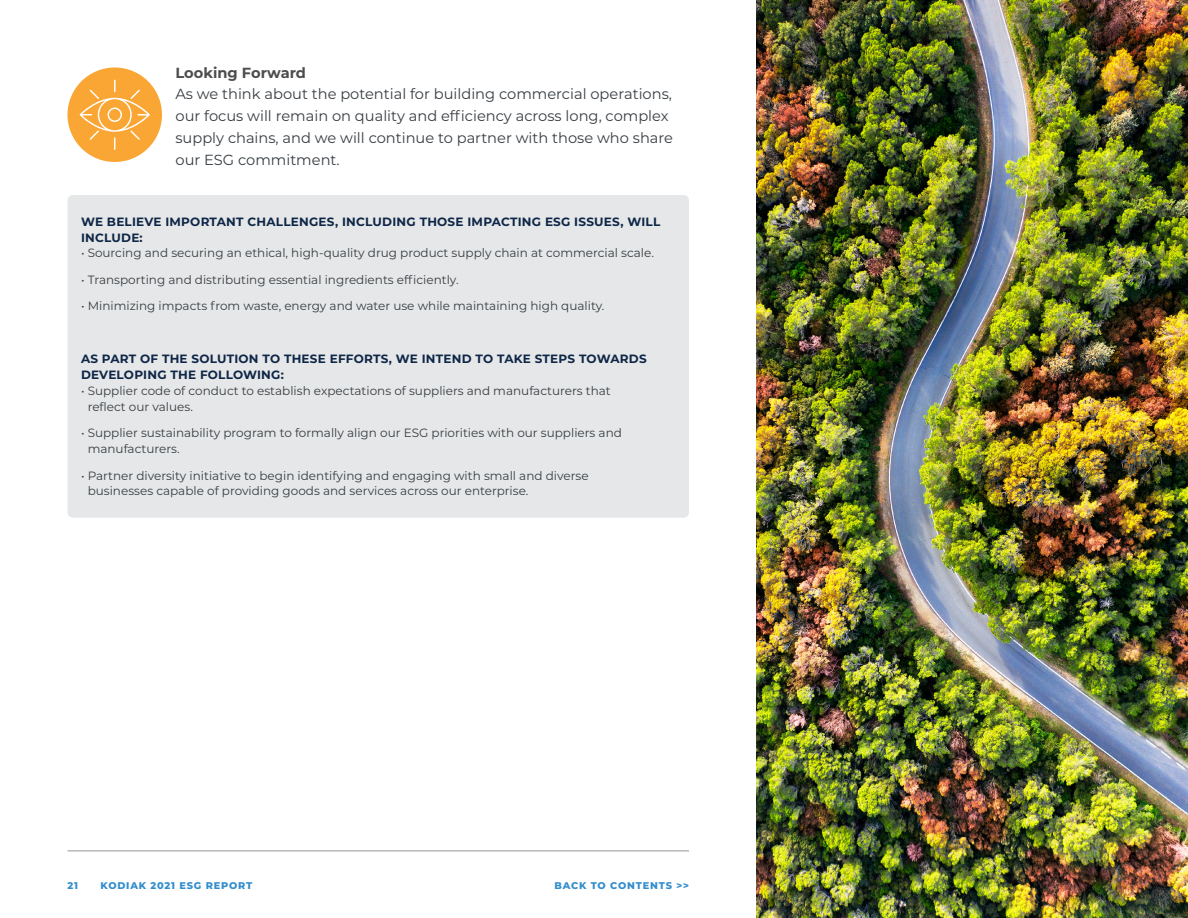
<style>
.page{position:relative;width:1188px;height:918px;background:#fff}
.page>*{position:absolute;margin:0;border:0;box-sizing:border-box;transform-origin:0 0}
.t1{font:14.7px/21.8px "Montserrat";color:#373d42}
.t2{font:700 14.7px "Montserrat";color:#4d4d4f}
.t3{font:12px/15.8px "Montserrat";color:#373d42}
.t4{font:700 12px/15.8px "Montserrat";letter-spacing:.02em;color:#0e2647}
.t5{font:800 9.75px "Montserrat";letter-spacing:.08em;color:#348ecd}
</style>
<div class="page">
<hr style="left:68px;top:850px;width:621px;height:1px;background:#939598">
<img style="left:756px;top:0;width:432px;height:918px">
<div style="left:68px;top:68px;width:94px;height:94px;background:#faa634;border-radius:50%"></div>
<svg style="left:80px;top:80px;width:70px;height:70px"></svg>
<div style="left:67px;top:195px;width:622px;height:323px;background:#e6e7e8;border-radius:5px"></div>
<p class="t2" style="left:176px;top:62px;width:132px">Looking Forward</p>
<p class="t1" style="left:176px;top:83px;width:499px">As we think about the potential for building commercial operations, our focus will remain on quality and efficiency across long, complex supply chains, and we will continue to partner with those who share our ESG commitment.</p>
<p class="t4" style="left:81px;top:213px;width:581px">WE BELIEVE IMPORTANT CHALLENGES, INCLUDING THOSE IMPACTING ESG ISSUES, WILL<br>INCLUDE:</p>
<p class="t3" style="left:81px;top:245px;width:574px">• Sourcing and securing an ethical, high-quality drug product supply chain at commercial scale.</p>
<p class="t3" style="left:81px;top:271px;width:379px">• Transporting and distributing essential ingredients efficiently.</p>
<p class="t3" style="left:81px;top:298px;width:525px">• Minimizing impacts from waste, energy and water use while maintaining high quality.</p>
<p class="t4" style="left:81px;top:351px;width:567px">AS PART OF THE SOLUTION TO THESE EFFORTS, WE INTEND TO TAKE STEPS TOWARDS<br>DEVELOPING THE FOLLOWING:</p>
<p class="t3" style="left:88px;top:382px;width:525px;text-indent:-7px">• Supplier code of conduct to establish expectations of suppliers and manufacturers that reflect our values.</p>
<p class="t3" style="left:88px;top:425px;width:536px;text-indent:-7px">• Supplier sustainability program to formally align our ESG priorities with our suppliers and manufacturers.</p>
<p class="t3" style="left:88px;top:467px;width:502px;text-indent:-7px">• Partner diversity initiative to begin identifying and engaging with small and diverse businesses capable of providing goods and services across our enterprise.</p>
<p class="t5" style="left:68px;top:878px;width:12px">21</p>
<p class="t5" style="left:101px;top:878px;width:153px">KODIAK 2021 ESG REPORT</p>
<p class="t5" style="left:554px;top:878px;width:136px">BACK TO CONTENTS &gt;&gt;</p>
</div>
